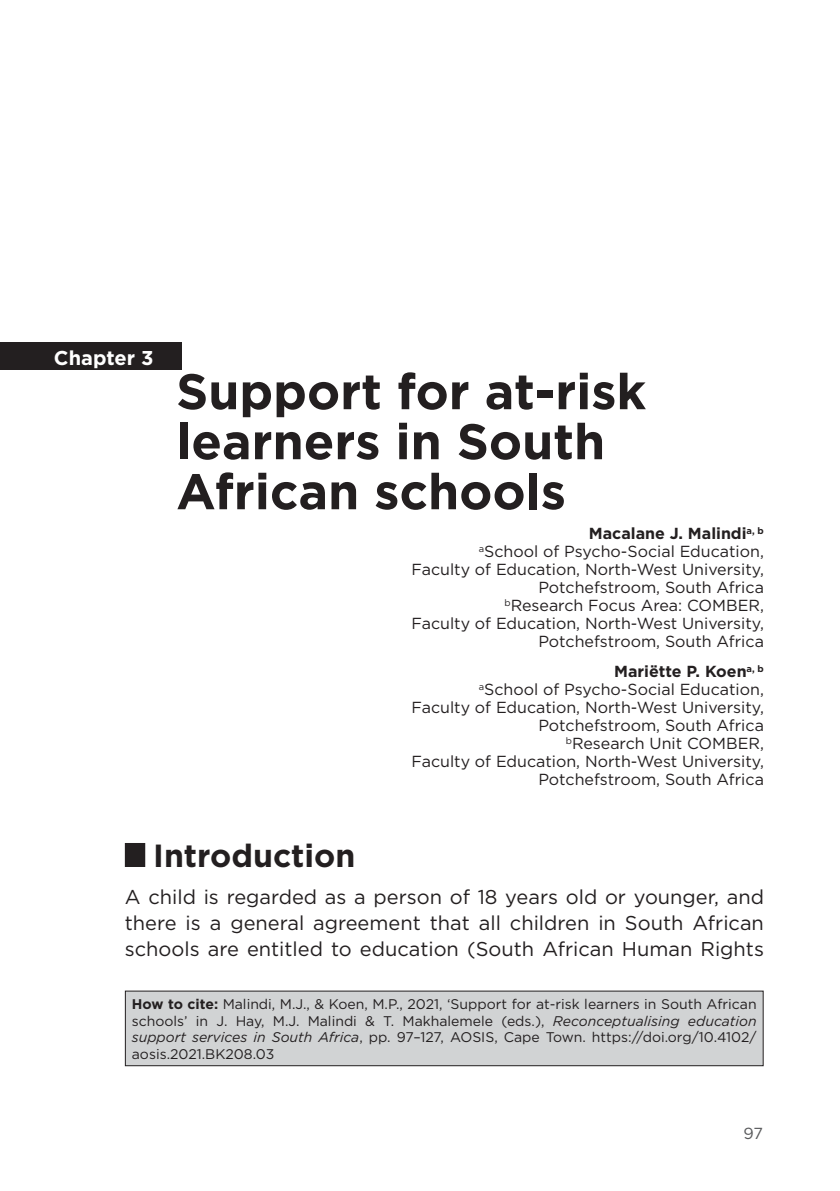
<style>
.page{position:relative;width:840px;height:1191px;background:#fff}
.page>*{position:absolute;margin:0;border:0;box-sizing:border-box;transform-origin:0 0}
.Chapter_title{font:700 50px/50px "Gotham";color:#231f20}
.A_head{font:700 32px "Gotham";color:#231f20}
.Body_text_first{font:20px/26px "Gotham";color:#231f20;text-align:justify}
.Chapter_Number{font:700 20px "Gotham";color:#fff}
.Author_aff{font:16px "Gotham";color:#231f20}
.Author{font:700 16px "Gotham";color:#231f20}
.t1{font:16px "Gotham";color:#58595b}
.How_to_Cite{font:14px/16.8px "Gotham";color:#231f20;text-align:justify}
.s1{font-weight:700}
.s2{font-style:italic}
</style>
<div class="page">
<div style="left:125px;top:991px;width:637px;height:74px;background:#d1d3d4"></div>
<div style="left:125px;top:990px;width:638px;height:76px;border:1px solid #231f20"></div>
<div style="left:0;top:342px;width:181px;height:28px;background:#231f20"></div>
<div style="left:125px;top:843px;width:20px;height:24px;background:#231f20"></div>
<p class="Chapter_Number" style="left:54px;top:344px;width:101px">Chapter 3</p>
<p class="Chapter_title" style="left:176px;top:366px;width:471px">Support for at-risk learners in South<br>African schools</p>
<p class="Author" style="left:588px;top:523px;width:176px">Macalane J. Malindi<sup>a,</sup> <sup>b</sup></p>
<p class="Author_aff" style="left:478px;top:541px;width:286px"><sup>a</sup>School of Psycho-Social Education,</p>
<p class="Author_aff" style="left:411px;top:559px;width:353px">Faculty of Education, North-West University,</p>
<p class="Author_aff" style="left:538px;top:577px;width:227px">Potchefstroom, South Africa</p>
<p class="Author_aff" style="left:504px;top:595px;width:261px"><sup>b</sup>Research Focus Area: COMBER,</p>
<p class="Author_aff" style="left:411px;top:613px;width:353px">Faculty of Education, North-West University,</p>
<p class="Author_aff" style="left:538px;top:631px;width:227px">Potchefstroom, South Africa</p>
<p class="Author" style="left:613px;top:661px;width:151px">Mariëtte P. Koen<sup>a,</sup> <sup>b</sup></p>
<p class="Author_aff" style="left:478px;top:679px;width:286px"><sup>a</sup>School of Psycho-Social Education,</p>
<p class="Author_aff" style="left:411px;top:697px;width:353px">Faculty of Education, North-West University,</p>
<p class="Author_aff" style="left:538px;top:715px;width:227px">Potchefstroom, South Africa</p>
<p class="Author_aff" style="left:565px;top:733px;width:199px"><sup>b</sup>Research Unit COMBER,</p>
<p class="Author_aff" style="left:411px;top:751px;width:353px">Faculty of Education, North-West University,</p>
<p class="Author_aff" style="left:538px;top:769px;width:227px">Potchefstroom, South Africa</p>
<p class="A_head" style="left:153px;top:834px;width:204px">Introduction</p>
<p class="Body_text_first" style="left:125px;top:884px;width:640px">A child is regarded as a person of 18 years old or younger, and there is a general agreement that all children in South African schools are entitled to education (South African Human Rights</p>
<p class="How_to_Cite" style="left:132px;top:995px;width:626px"><span class="s1">How to cite:</span> Malindi, M.J., &amp; Koen, M.P., 2021, ‘Support for at-risk learners in South African schools’ in J. Hay, M.J. Malindi &amp; T. Makhalemele (eds.), <span class="s2">Reconceptualising education support services in South Africa</span>, pp. 97–127, AOSIS, Cape Town. https://doi.org/10.4102/ aosis.2021.BK208.03</p>
<p class="t1" style="left:743px;top:1123px;width:21px">97</p>
</div>
